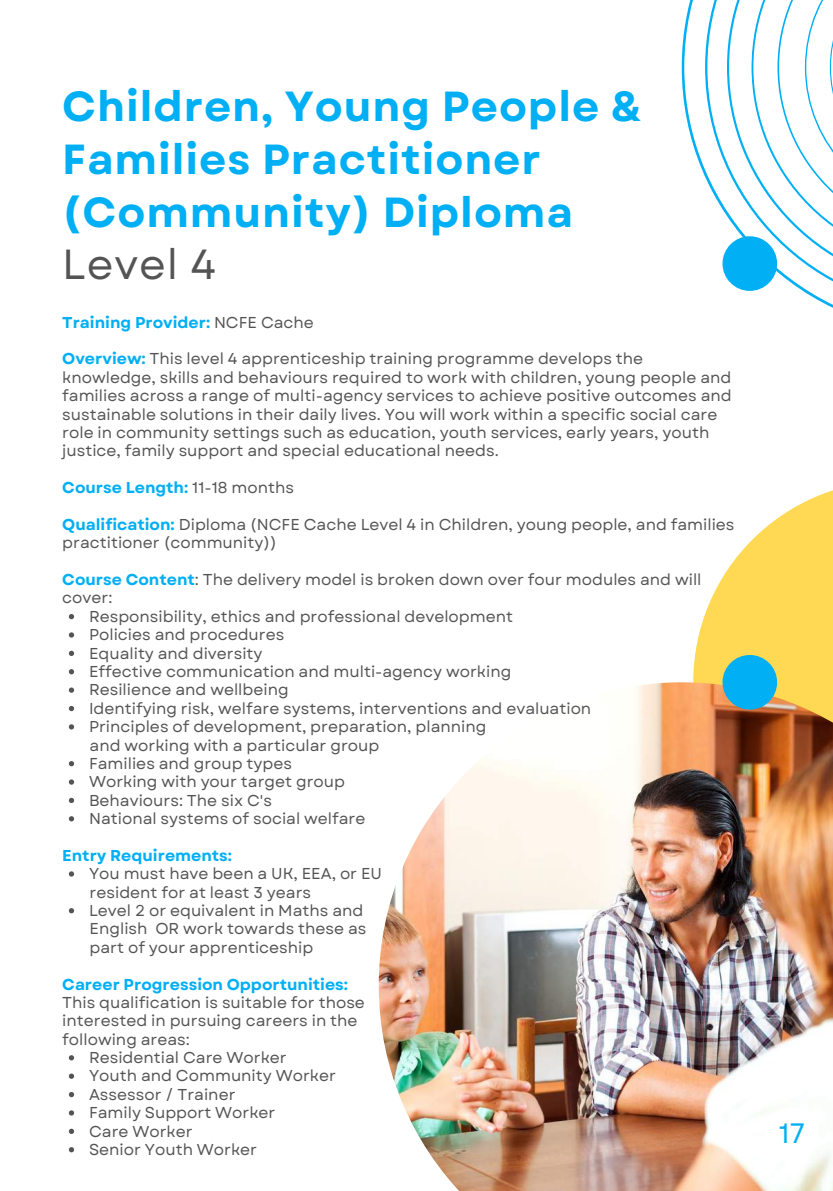
<style>
.page{position:relative;width:833px;height:1191px;background:#fff}
.page>*{position:absolute;margin:0;border:0;box-sizing:border-box;transform-origin:0 0}
.t1{font:700 42px/52.5px "Garet";letter-spacing:.02em;color:#00aff4}
.t2{font:42px "Garet";letter-spacing:.02em;color:#545454}
.t3{font:28px "Garet";color:#00aff4}
.t4{font:15.75px/18.4px "Garet";color:#545454}
.t5{font:700 15.75px "Garet";color:#00aff4}
.s1{font-weight:400;color:#545454}
.s2{font-weight:700;color:#00aff4}
</style>
<div class="page">
<svg style="left:693px;top:490px;width:140px;height:192px;fill:#ffd954"></svg>
<svg style="left:682px;top:0;width:23px;height:177px"></svg>
<svg style="left:705px;top:0;width:128px;height:308px"></svg>
<div style="left:722px;top:236px;width:55px;height:55px;background:#00aff4;border-radius:50%"></div>
<img style="left:379px;top:682px;width:454px;height:508px">
<svg style="left:69px;top:614px;width:5px;height:5px"></svg>
<svg style="left:69px;top:632px;width:5px;height:5px"></svg>
<svg style="left:69px;top:650px;width:5px;height:6px"></svg>
<svg style="left:69px;top:669px;width:5px;height:5px"></svg>
<svg style="left:69px;top:687px;width:5px;height:5px"></svg>
<svg style="left:69px;top:706px;width:5px;height:5px"></svg>
<svg style="left:69px;top:724px;width:5px;height:5px"></svg>
<svg style="left:69px;top:761px;width:5px;height:5px"></svg>
<svg style="left:69px;top:779px;width:5px;height:5px"></svg>
<svg style="left:69px;top:797px;width:5px;height:6px"></svg>
<svg style="left:69px;top:816px;width:5px;height:5px"></svg>
<svg style="left:69px;top:871px;width:5px;height:5px"></svg>
<svg style="left:69px;top:908px;width:5px;height:5px"></svg>
<svg style="left:69px;top:1055px;width:5px;height:5px"></svg>
<svg style="left:69px;top:1073px;width:5px;height:5px"></svg>
<svg style="left:69px;top:1092px;width:5px;height:5px"></svg>
<svg style="left:69px;top:1110px;width:5px;height:5px"></svg>
<svg style="left:69px;top:1128px;width:5px;height:5px"></svg>
<svg style="left:69px;top:1147px;width:5px;height:5px"></svg>
<div style="left:722px;top:655px;width:55px;height:54px;background:#00aff4;border-radius:50%"></div>
<div style="left:765px;top:1107px;width:54px;height:54px;background:#fff;border-radius:50%"></div>
<h1 class="t1" style="left:62px;top:81px;width:581px">Children, Young People &amp;<br>Families Practitioner (Community) Diploma</h1>
<h1 class="t2" style="left:62px;top:234px;width:155px">Level 4</h1>
<p class="t5" style="left:62px;top:311px;width:253px">Training Provider: <span class="s1">NCFE Cache</span></p>
<p class="t4" style="left:62px;top:350px;width:671px"><span class="s2">Overview:</span> This level 4 apprenticeship training programme develops the knowledge, skills and behaviours required to work with children, young people and families across a range of multi-agency services to achieve positive outcomes and sustainable solutions in their daily lives. You will work within a specific social care role in community settings such as education, youth services, early years, youth justice, family support and special educational needs.</p>
<p class="t5" style="left:62px;top:476px;width:233px">Course Length: <span class="s1">11-18 months</span></p>
<p class="t4" style="left:62px;top:515px;width:674px"><span class="s2">Qualification:</span> Diploma (NCFE Cache Level 4 in Children, young people, and families practitioner (community))</p>
<p class="t4" style="left:62px;top:570px;width:641px"><span class="s2">Course Content</span>: The delivery model is broken down over four modules and will</p>
<p class="t4" style="left:62px;top:589px;width:52px">cover:</p>
<p class="t4" style="left:89px;top:607px;width:426px">Responsibility, ethics and professional development</p>
<p class="t4" style="left:89px;top:625px;width:197px">Policies and procedures</p>
<p class="t4" style="left:89px;top:644px;width:175px">Equality and diversity</p>
<p class="t4" style="left:89px;top:662px;width:424px">Effective communication and multi-agency working</p>
<p class="t4" style="left:89px;top:680px;width:201px">Resilience and wellbeing</p>
<p class="t4" style="left:89px;top:699px;width:504px">Identifying risk, welfare systems, interventions and evaluation</p>
<p class="t4" style="left:89px;top:717px;width:399px">Principles of development, preparation, planning</p>
<p class="t4" style="left:90px;top:736px;width:291px">and working with a particular group</p>
<p class="t4" style="left:89px;top:754px;width:205px">Families and group types</p>
<p class="t4" style="left:89px;top:772px;width:258px">Working with your target group</p>
<p class="t4" style="left:89px;top:791px;width:184px">Behaviours: The six C's</p>
<p class="t4" style="left:89px;top:809px;width:278px">National systems of social welfare</p>
<p class="t5" style="left:62px;top:844px;width:171px">Entry Requirements:</p>
<p class="t4" style="left:89px;top:864px;width:294px">You must have been a UK, EEA, or EU resident for at least 3 years<br>Level 2 or equivalent in Maths and<br>English OR work towards these as part of your apprenticeship</p>
<p class="t5" style="left:62px;top:972px;width:287px">Career Progression Opportunities:</p>
<p class="t4" style="left:62px;top:993px;width:304px">This qualification is suitable for those</p>
<p class="t4" style="left:62px;top:1011px;width:297px">interested in pursuing careers in the</p>
<p class="t4" style="left:62px;top:1030px;width:129px">following areas:</p>
<p class="t4" style="left:89px;top:1048px;width:199px">Residential Care Worker</p>
<p class="t4" style="left:89px;top:1066px;width:248px">Youth and Community Worker</p>
<p class="t4" style="left:89px;top:1085px;width:148px">Assessor / Trainer</p>
<p class="t4" style="left:89px;top:1103px;width:188px">Family Support Worker</p>
<p class="t4" style="left:89px;top:1121px;width:105px">Care Worker</p>
<p class="t4" style="left:89px;top:1140px;width:170px">Senior Youth Worker</p>
<h2 class="t3" style="left:779px;top:1113px;width:28px">17</h2>
</div>
